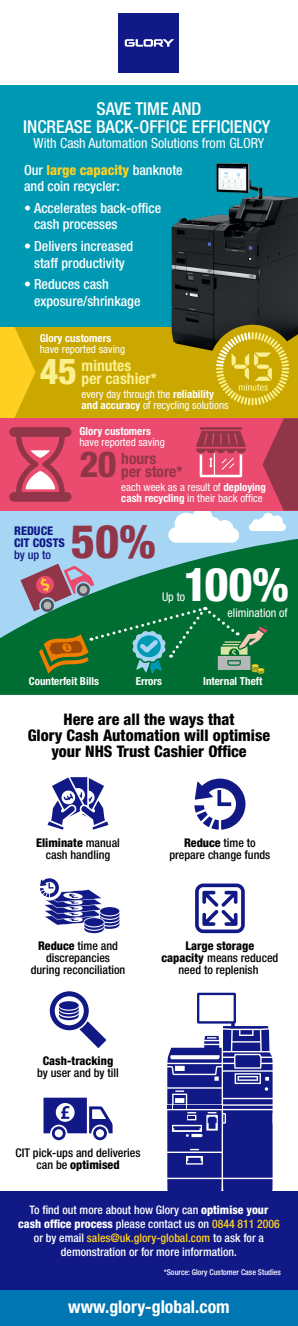
<style>
.page{position:relative;width:298px;height:1326px;background:#fff}
.page>*{position:absolute;margin:0;border:0;box-sizing:border-box;transform-origin:0 0}
.t1{font:800 condensed 46.5px "Helvetica Neue LT Std";color:#fff}
.t2{font:800 condensed 46.5px "Helvetica Neue LT Std";color:#913649}
.t3{font:800 condensed 36px "Helvetica Neue LT Std";color:#faf08f}
.t4{font:800 condensed 36px "Helvetica Neue LT Std";color:#913649}
.t5{font:500 condensed 17.75px/17.8px "Helvetica Neue LT Std";color:#fff;text-align:center}
.t6{font:700 condensed 17.75px "Helvetica Neue LT Std";color:#fff}
.t7{font:800 condensed 16px/16px "Helvetica Neue LT Std";color:#000;text-align:center}
.t8{font:700 condensed 15.5px/13.8px "Helvetica Neue LT Std";color:#faf08f}
.t9{font:700 condensed 15.5px "Helvetica Neue LT Std";color:#913649}
.t10{font:500 condensed 14px/16.8px "Helvetica Neue LT Std";color:#fff}
.t11{font:condensed 14px "Helvetica Neue LT Std";color:#fff}
.t12{font:500 condensed 12px/12px "Helvetica Neue LT Std";color:#000;text-align:center}
.t13{font:condensed 12px "Helvetica Neue LT Std";color:#fff}
.t14{font:800 condensed 12px/12px "Helvetica Neue LT Std";color:#111987}
.t15{font:800 condensed 12px "Helvetica Neue LT Std";color:#000}
.t16{font:500 condensed 12px "Helvetica Neue LT Std";color:#111987}
.t17{font:500 condensed 11.75px/14.1px "Helvetica Neue LT Std";color:#fff;text-align:center}
.t18{font:condensed 11px/11px "Helvetica Neue LT Std";color:#fff}
.t19{font:700 condensed 11px "Helvetica Neue LT Std";color:#fff}
.t20{font:500 condensed 8px "Helvetica Neue LT Std";color:#fff}
.s1{font-weight:800;color:#ffcf21}
.s2{font-weight:700}
.s3{font-weight:800}
.s4{color:#ffcf21}
</style>
<div class="page">
<div style="left:0;top:510px;width:298px;height:177px;background:#a7d6f5"></div>
<svg style="left:0;top:542px;width:298px;height:152px;fill:#006d32"></svg>
<div style="left:0;top:326px;width:298px;height:92px;background:#caa800"></div>
<svg style="left:0;top:326px;width:35px;height:92px"></svg>
<div style="left:0;top:85px;width:298px;height:241px;background:#0099b3"></div>
<div style="left:118px;top:13px;width:61px;height:59px;background:#111987"></div>
<svg style="left:125px;top:39px;width:49px;height:8px"></svg>
<svg style="left:195px;top:883px;width:49px;height:50px"></svg>
<svg style="left:50px;top:991px;width:56px;height:56px"></svg>
<img style="left:164px;top:163px;width:134px;height:188px">
<div style="left:0;top:1191px;width:298px;height:99px;background:#111987"></div>
<div style="left:208px;top:325px;width:88px;height:87px;background:#caa800;border-radius:50%"></div>
<svg style="left:215px;top:332px;width:74px;height:73px"></svg>
<div style="left:0;top:418px;width:298px;height:92px;background:#ea4b6e"></div>
<svg style="left:9px;top:427px;width:62px;height:74px"></svg>
<svg style="left:20px;top:563px;width:247px;height:110px;background:#307c52"></svg>
<svg style="left:168px;top:418px;width:130px;height:124px"></svg>
<svg style="left:167px;top:992px;width:105px;height:199px"></svg>
<svg style="left:43px;top:1097px;width:69px;height:43px"></svg>
<svg style="left:194px;top:778px;width:51px;height:51px"></svg>
<svg style="left:48px;top:777px;width:60px;height:52px"></svg>
<div style="left:0;top:1290px;width:298px;height:35px;background:#0076b3"></div>
<svg style="left:40px;top:878px;width:80px;height:55px"></svg>
<h3 class="t5" style="left:23px;top:100px;width:248px">SAVE TIME AND<br>INCREASE BACK-OFFICE EFFICIENCY</h3>
<p class="t11" style="left:34px;top:135px;width:232px">With Cash Automation Solutions from GLORY</p>
<p class="t10" style="left:24px;top:161px;width:160px">Our <span class="s1">large capacity</span> banknote and coin recycler:</p>
<p class="t10" style="left:34px;top:199px;width:129px;text-indent:-10px">• Accelerates back-office cash processes</p>
<p class="t10" style="left:24px;top:237px;width:111px;text-align:center">• Delivers increased staff productivity</p>
<p class="t10" style="left:34px;top:275px;width:108px;text-indent:-10px">• Reduces cash exposure/shrinkage</p>
<p class="t19" style="left:40px;top:332px;width:73px">Glory customers</p>
<p class="t18" style="left:40px;top:344px;width:87px">have reported saving</p>
<h2 class="t3" style="left:40px;top:349px;width:39px">45</h2>
<p class="t8" style="left:81px;top:358px;width:77px">minutes<br>per cashier*</p>
<p class="t18" style="left:81px;top:388px;width:148px">every day through the <span class="s2">reliability and accuracy</span> of recycling solutions</p>
<p class="t19" style="left:79px;top:424px;width:73px">Glory customers</p>
<p class="t18" style="left:79px;top:437px;width:87px">have reported saving</p>
<h2 class="t4" style="left:79px;top:442px;width:38px">20</h2>
<p class="t9" style="left:121px;top:448px;width:36px">hours</p>
<p class="t9" style="left:121px;top:462px;width:63px">per store*</p>
<p class="t18" style="left:121px;top:481px;width:146px">each week as a result of <span class="s2">deploying cash recycling</span> in their back office</p>
<h1 class="t2" style="left:71px;top:513px;width:86px">50%</h1>
<p class="t14" style="left:14px;top:524px;width:52px">REDUCE<br>CIT COSTS</p>
<p class="t16" style="left:14px;top:547px;width:38px">by up to</p>
<h1 class="t1" style="left:183px;top:556px;width:106px">100%</h1>
<p class="t13" style="left:162px;top:590px;width:25px">Up to</p>
<p class="t19" style="left:29px;top:674px;width:72px">Counterfeit Bills</p>
<p class="t19" style="left:136px;top:674px;width:28px">Errors</p>
<p class="t13" style="left:227px;top:605px;width:62px">elimination of</p>
<p class="t19" style="left:203px;top:674px;width:61px">Internal Theft</p>
<h3 class="t7" style="left:28px;top:711px;width:244px">Here are all the ways that<br>Glory Cash Automation will optimise your NHS Trust Cashier Office</h3>
<p class="t12" style="left:36px;top:836px;width:85px"><span class="s3">Eliminate</span> manual cash handling</p>
<p class="t12" style="left:169px;top:836px;width:102px"><span class="s3">Reduce</span> time to prepare change funds</p>
<p class="t12" style="left:31px;top:939px;width:96px"><span class="s3">Reduce</span> time and discrepancies during reconciliation</p>
<p class="t12" style="left:161px;top:939px;width:118px"><span class="s3">Large storage<br>capacity</span> means reduced need to replenish</p>
<p class="t15" style="left:43px;top:1053px;width:72px">Cash-tracking</p>
<p class="t12" style="left:37px;top:1066px;width:83px">by user and by till</p>
<p class="t12" style="left:16px;top:1146px;width:126px">CIT pick-ups and deliveries can be <span class="s3">optimised</span></p>
<p class="t17" style="left:18px;top:1202px;width:263px">To find out more about how Glory can <span class="s3">optimise your cash office process</span> please contact us on <span class="s4">0844 811 2006 </span>or by email <span class="s4">sales@uk.glory-global.com</span> to ask for a demonstration or for more information.</p>
<p class="t20" style="left:164px;top:1266px;width:118px">*Source: Glory Customer Case Studies</p>
<h3 class="t6" style="left:68px;top:1295px;width:163px">www.glory-global.com</h3>
</div>
